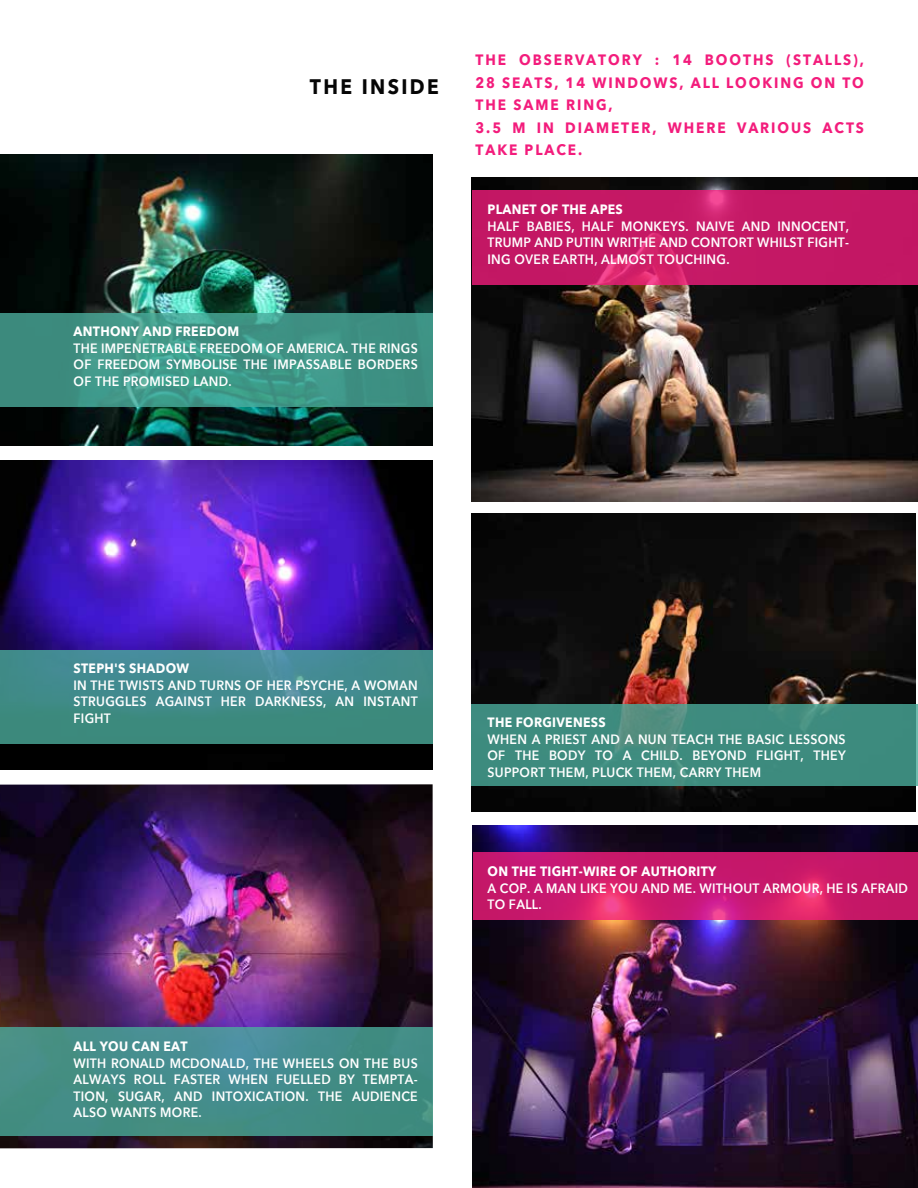
<style>
.page{position:relative;width:918px;height:1188px;background:#fff}
.page>*{position:absolute;margin:0;border:0;box-sizing:border-box;transform-origin:0 0}
.t1{font:700 21px "Avenir Next";letter-spacing:.125em;color:#060606;scale:.91 1}
.t2{font:700 15px/22.5px "Avenir Next";letter-spacing:.14em;color:#f31c7c;scale:.91 1}
.t3{font:600 13.5px/16.5px "Avenir Next";letter-spacing:.025em;color:#fff;text-align:justify;scale:.91 1}
.t4{font:700 13.5px "Avenir Next";letter-spacing:.025em;color:#fff;scale:.91 1}
</style>
<div class="page">
<img style="left:0;top:155px;width:433px;height:291px">
<img style="left:0;top:461px;width:433px;height:309px">
<img style="left:473px;top:825px;width:445px;height:363px">
<img style="left:0;top:784px;width:433px;height:364px">
<img style="left:472px;top:514px;width:444px;height:298px">
<img style="left:472px;top:177px;width:446px;height:324px">
<svg style="left:472px;top:190px;width:446px;height:95px;background:#c61966"></svg>
<svg style="left:472px;top:704px;width:446px;height:81px;background:#408b7e"></svg>
<svg style="left:0;top:650px;width:433px;height:94px;background:#408a89"></svg>
<svg style="left:0;top:313px;width:433px;height:93px;background:#3f9485"></svg>
<svg style="left:0;top:1028px;width:433px;height:108px;background:#448d88"></svg>
<svg style="left:473px;top:852px;width:445px;height:67px;background:#cc1b6d"></svg>
<h1 class="t1" style="left:310px;top:68px;width:143px">THE INSIDE</h1>
<p class="t4" style="left:74px;top:320px;width:184px">ANTHONY AND FREEDOM</p>
<p class="t3" style="left:74px;top:339px;width:380px">THE IMPENETRABLE FREEDOM OF AMERICA. THE RINGS OF FREEDOM SYMBOLISE THE IMPASSABLE BORDERS OF THE PROMISED LAND.</p>
<p class="t2" style="left:476px;top:49px;width:428px">THE OBSERVATORY : 14 BOOTHS (STALLS),<br>28 SEATS, 14 WINDOWS, ALL LOOKING ON TO<br>THE SAME RING,<br>3.5 M IN DIAMETER, WHERE VARIOUS ACTS<br>TAKE PLACE.</p>
<p class="t4" style="left:488px;top:198px;width:150px">PLANET OF THE APES</p>
<p class="t3" style="left:488px;top:217px;width:399px">HALF BABIES, HALF MONKEYS. NAIVE AND INNOCENT, TRUMP AND PUTIN WRITHE AND CONTORT WHILST FIGHT-ING OVER EARTH, ALMOST TOUCHING.</p>
<p class="t4" style="left:74px;top:657px;width:129px">STEPH'S SHADOW</p>
<p class="t3" style="left:74px;top:676px;width:380px">IN THE TWISTS AND TURNS OF HER PSYCHE, A WOMAN STRUGGLES AGAINST HER DARKNESS, AN INSTANT FIGHT</p>
<p class="t4" style="left:74px;top:1035px;width:127px">ALL YOU CAN EAT</p>
<p class="t3" style="left:74px;top:1054px;width:380px">WITH RONALD MCDONALD, THE WHEELS ON THE BUS ALWAYS ROLL FASTER WHEN FUELLED BY TEMPTA-TION, SUGAR, AND INTOXICATION. THE AUDIENCE ALSO WANTS MORE.</p>
<p class="t4" style="left:488px;top:711px;width:131px">THE FORGIVENESS</p>
<p class="t3" style="left:488px;top:730px;width:395px">WHEN A PRIEST AND A NUN TEACH THE BASIC LESSONS OF THE BODY TO A CHILD. BEYOND FLIGHT, THEY SUPPORT THEM, PLUCK THEM, CARRY THEM</p>
<p class="t4" style="left:488px;top:860px;width:253px">ON THE TIGHT-WIRE OF AUTHORITY</p>
<p class="t3" style="left:488px;top:880px;width:464px">A COP. A MAN LIKE YOU AND ME. WITHOUT ARMOUR, HE IS AFRAID<br>TO FALL.</p>
</div>
